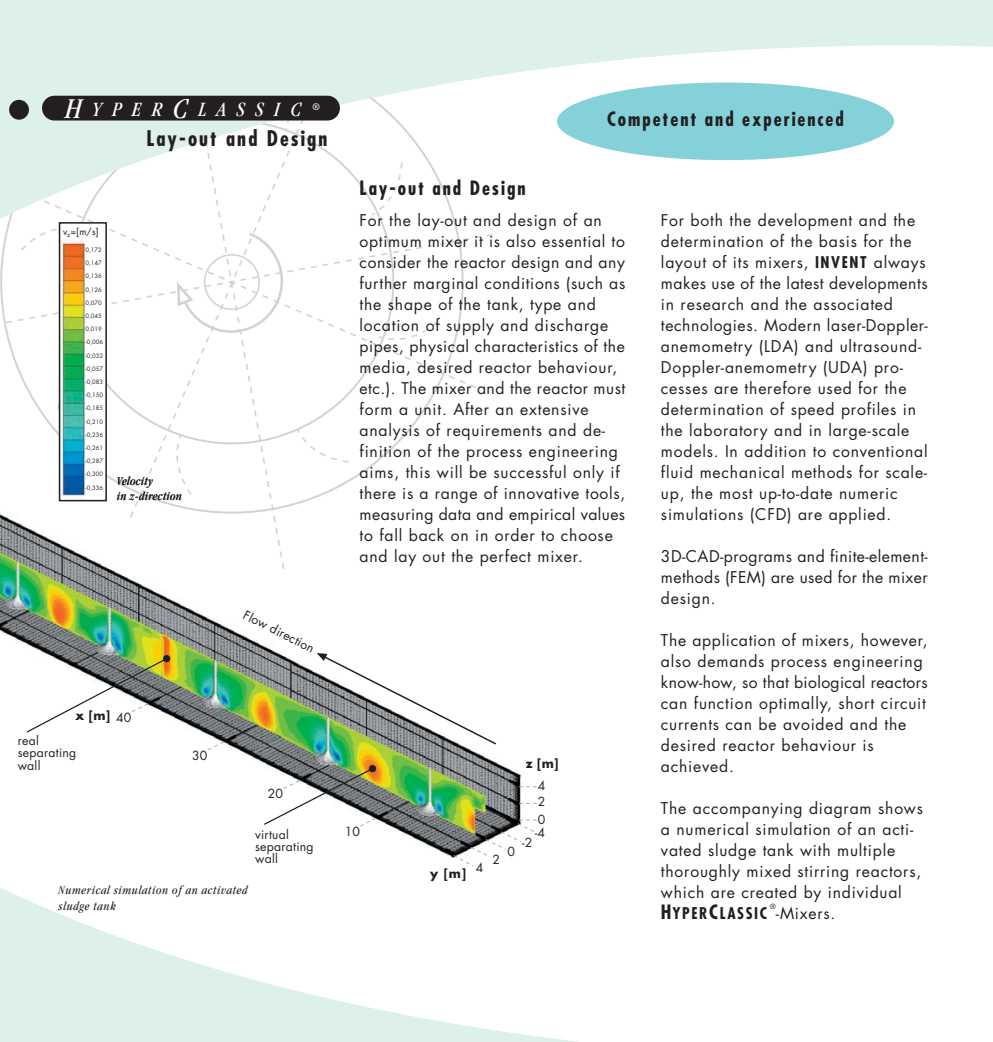
<style>
.page{position:relative;width:993px;height:1042px;background:#fff}
.page>*{position:absolute;margin:0;border:0;box-sizing:border-box;transform-origin:0 0}
.t1{font:700 condensed 21px "Futura";letter-spacing:.1em;color:#231f20}
.t2{font:italic condensed 21px "Garamond";letter-spacing:.5em;color:#fff}
.t3{font:700 condensed 19.25px "Futura";letter-spacing:.1em;color:#231f20}
.t4{font:15.75px/21px "Futura";letter-spacing:.05em;color:#231f20}
.t5{font:12.25px/12.2px "Futura";letter-spacing:.02em;color:#231f20}
.t6{font:italic condensed 12.25px/15.8px "Garamond";letter-spacing:.05em;color:#231f20}
.t7{font:italic condensed 12.25px/15.8px "Garamond";letter-spacing:.02em;color:#231f20}
.t8{font:700 12.25px "Futura";color:#231f20}
.t9{font:9.28px "Futura";color:#231f20}
.t10{font:7px "Futura";color:#231f20}
.t11{font:5.95px "Futura";color:#231f20}
.s1{font-size:29.75px}
.s2{font-weight:400}
.s3{font-weight:700;font-stretch:condensed}
.s4{font-weight:700;font-stretch:condensed;font-size:19.25px}
</style>
<div class="page">
<div style="left:0;top:0;width:992px;height:1042px;background:#ddf0ec"></div>
<div style="left:136px;top:45px;width:856px;height:997px;background:#fff"></div>
<svg style="left:0;top:45px;width:494px;height:438px"></svg>
<svg style="left:175px;top:230px;width:108px;height:103px;background:#f9fafa"></svg>
<div style="left:9px;top:100px;width:20px;height:20px;background:#231f20;border-radius:50%"></div>
<div style="left:42px;top:96px;width:298px;height:25px;background:#231f20;border-radius:12px"></div>
<div style="left:556px;top:82px;width:337px;height:78px;background:#85d1da;border-radius:50%"></div>
<div style="left:0;top:483px;width:564px;height:460px;background:#fff"></div>
<img style="left:0;top:503px;width:529px;height:370px">
<img style="left:207px;top:740px;width:333px;height:127px">
<svg style="left:316px;top:653px;width:181px;height:93px;background:#ced5cf"></svg>
<svg style="left:25px;top:654px;width:146px;height:80px;background:#cdcec6"></svg>
<svg style="left:262px;top:764px;width:114px;height:62px;background:#bbbcb6"></svg>
<div style="left:59px;top:223px;width:47px;height:278px;background:#fff"></div>
<img style="left:62px;top:233px;width:24px;height:265px">
<div style="left:59px;top:222px;width:48px;height:279px;border:2px solid #231f20"></div>
<h1 class="t2" style="left:66px;top:101px;width:256px"><span class="s1">H</span>YPER<span class="s1">C</span>LASSIC <sup>®</sup></h1>
<h1 class="t1" style="left:146px;top:129px;width:182px">Lay-out and Design</h1>
<p class="t9" style="left:63px;top:227px;width:37px">v<sub>z</sub>=[m/s]</p>
<p class="t11" style="left:85px;top:247px;width:18px">0,172</p>
<p class="t11" style="left:85px;top:260px;width:18px">0,147</p>
<p class="t11" style="left:85px;top:273px;width:18px">0,136</p>
<p class="t11" style="left:85px;top:287px;width:18px">0,126</p>
<p class="t11" style="left:85px;top:300px;width:18px">0,070</p>
<p class="t11" style="left:85px;top:313px;width:18px">0,045</p>
<p class="t11" style="left:85px;top:326px;width:18px">0,019</p>
<p class="t11" style="left:85px;top:339px;width:19px">-0,006</p>
<p class="t11" style="left:85px;top:353px;width:19px">-0,032</p>
<p class="t11" style="left:85px;top:366px;width:19px">-0,057</p>
<p class="t11" style="left:85px;top:379px;width:19px">-0,083</p>
<p class="t11" style="left:85px;top:392px;width:19px">-0,150</p>
<p class="t11" style="left:85px;top:405px;width:19px">-0,185</p>
<p class="t11" style="left:85px;top:419px;width:19px">-0,210</p>
<p class="t11" style="left:85px;top:432px;width:19px">-0,236</p>
<p class="t11" style="left:85px;top:445px;width:19px">-0,261</p>
<p class="t11" style="left:85px;top:458px;width:19px">-0,287</p>
<p class="t11" style="left:85px;top:471px;width:19px">-0,300</p>
<p class="t7" style="left:117px;top:474px;width:67px;text-indent:-31px"><sub>-0,336</sub> Velocity<br>in z-direction</p>
<p class="t8" style="left:75px;top:709px;width:57px">x [m] <span class="s2">40</span></p>
<p class="t5" style="left:18px;top:735px;width:60px">real separating wall</p>
<p class="t5" style="left:246px;top:609px;width:79px;rotate:27deg">Flow direction</p>
<p class="t5" style="left:192px;top:750px;width:17px">30</p>
<p class="t5" style="left:268px;top:788px;width:17px">20</p>
<p class="t5" style="left:255px;top:829px;width:60px">virtual separating wall</p>
<p class="t6" style="left:59px;top:883px;width:190px">Numerical simulation of an activated sludge tank</p>
<p class="t3" style="left:607px;top:111px;width:238px">Competent and experienced</p>
<p class="t3" style="left:359px;top:180px;width:167px">Lay-out and Design</p>
<p class="t4" style="left:359px;top:211px;width:267px">For the lay-out and design of an optimum mixer it is also essential to consider the reactor design and any further marginal conditions (such as the shape of the tank, type and location of supply and discharge pipes, physical characteristics of the media, desired reactor behaviour, etc.). The mixer and the reactor must form a unit. After an extensive analysis of requirements and de&shy;finition of the process engineering aims, this will be successful only if there is a range of innovative tools, measuring data and empirical values to fall back on in order to choose and lay out the perfect mixer.</p>
<p class="t4" style="left:660px;top:211px;width:268px">For both the development and the determination of the basis for the layout of its mixers, <span class="s3">INVENT</span> always makes use of the latest developments in research and the associated technologies. Modern laser-Doppler&shy;anemometry (LDA) and ultrasound-Doppler-anemometry (UDA) pro&shy;cesses are therefore used for the determination of speed profiles in the laboratory and in large-scale models. In addition to conventional fluid mechanical methods for scale&shy;up, the most up-to-date numeric simulations (CFD) are applied.</p>
<p class="t4" style="left:660px;top:547px;width:268px;text-align:justify">3D-CAD-programs and finite-element&shy;methods (FEM) are used for the mixer design.</p>
<p class="t4" style="left:660px;top:631px;width:268px">The application of mixers, however, also demands process engineering know-how, so that biological reactors can function optimally, short circuit currents can be avoided and the desired reactor behaviour is achieved.</p>
<p class="t4" style="left:660px;top:799px;width:263px">The accompanying diagram shows a numerical simulation of an acti&shy;vated sludge tank with multiple thoroughly mixed stirring reactors, which are created by individual<br><span class="s4">H</span><span class="s3">YPER</span><span class="s4">C</span><span class="s3">LASSIC</span></p>
<p class="t8" style="left:525px;top:758px;width:34px">z [m]</p>
<p class="t5" style="left:537px;top:779px;width:9px;line-height:15.6px">4<br>2</p>
<p class="t5" style="left:537px;top:814px;width:9px">0</p>
<p class="t5" style="left:344px;top:826px;width:17px">10</p>
<p class="t5" style="left:534px;top:827px;width:12px">-4</p>
<p class="t5" style="left:522px;top:837px;width:12px">-2</p>
<p class="t5" style="left:507px;top:846px;width:9px">0</p>
<p class="t5" style="left:492px;top:854px;width:9px">2</p>
<p class="t5" style="left:475px;top:863px;width:9px">4</p>
<p class="t8" style="left:430px;top:868px;width:37px">y [m]</p>
<p class="t10" style="left:769px;top:903px;width:7px">®</p>
<p class="t4" style="left:775px;top:904px;width:61px">-Mixers.</p>
</div>
